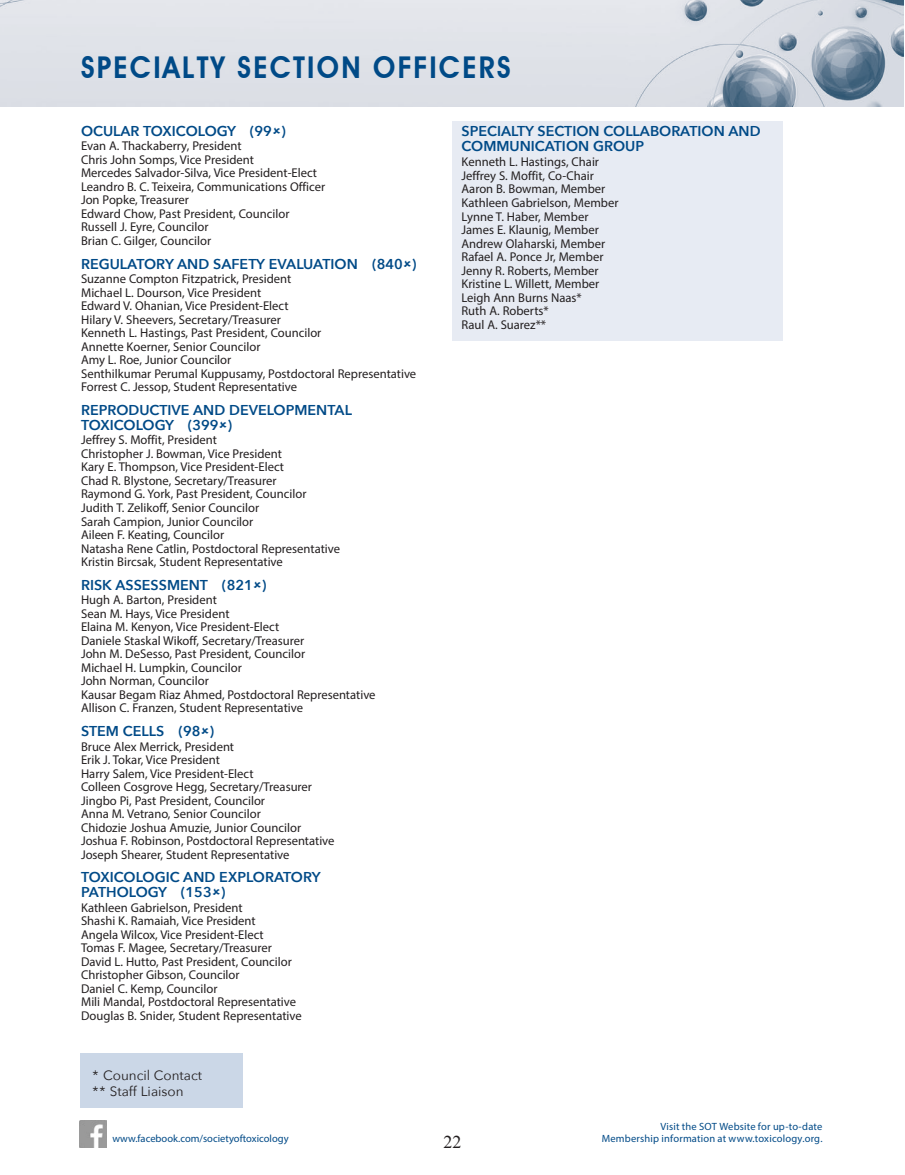
<style>
.page{position:relative;width:905px;height:1175px;background:#fff}
.page>*{position:absolute;margin:0;border:0;box-sizing:border-box;transform-origin:0 0}
.t1{font:600 30px "Avant Garde IT Cby BT";letter-spacing:.08em;color:#004a87;scale:.94 1}
.t2{font:18px "Times New Roman";color:#231f20}
.t3{font:600 14.25px/15px "Avenir Next";color:#004a87}
.t4{font:13.5px/15.8px "Avenir Next";color:#231f20}
.t5{font:12.75px/13.5px "Myriad Pro";color:#231f20}
.t6{font:10.5px "Myriad Pro";letter-spacing:.015em;color:#004a87}
.s1{font-family:"Avant Garde IT Cby BT"}
</style>
<div class="page">
<img style="left:0;top:0;width:903px;height:107px">
<img style="left:79px;top:1120px;width:28px;height:27px">
<div style="left:452px;top:122px;width:331px;height:218px;background:#e7ebf3"></div>
<div style="left:80px;top:1053px;width:162px;height:55px;background:#cbd7e7"></div>
<h1 class="t1" style="left:81px;top:49px;width:458px">SPECIALTY SECTION OFFICERS</h1>
<p class="t3" style="left:81px;top:124px;width:206px">OCULAR TOXICOLOGY (99 )</p>
<p class="t5" style="left:81px;top:139px;width:246px">Evan A. Thackaberry, President<br>Chris John Somps, Vice President<br>Mercedes Salvador-Silva, Vice President-Elect Leandro B. C. Teixeira, Communications Officer Jon Popke, Treasurer<br>Edward Chow, Past President, Councilor Russell J. Eyre, Councilor<br>Brian C. Gilger, Councilor</p>
<p class="t3" style="left:81px;top:256px;width:337px">REGULATORY AND SAFETY EVALUATION (840 )</p>
<p class="t5" style="left:81px;top:272px;width:337px">Suzanne Compton Fitzpatrick, President<br>Michael L. Dourson, Vice President<br>Edward V. Ohanian, Vice President-Elect<br>Hilary V. Sheevers, Secretary/Treasurer<br>Kenneth L. Hastings, Past President, Councilor<br>Annette Koerner, Senior Councilor<br>Amy L. Roe, Junior Councilor<br>Senthilkumar Perumal Kuppusamy, Postdoctoral Representative Forrest C. Jessop, Student Representative</p>
<p class="t3" style="left:81px;top:403px;width:272px">REPRODUCTIVE AND DEVELOPMENTAL<br>TOXICOLOGY (399 )</p>
<p class="t5" style="left:81px;top:433px;width:260px">Jeffrey S. Moffit, President<br>Christopher J. Bowman, Vice President<br>Kary E. Thompson, Vice President-Elect<br>Chad R. Blystone, Secretary/Treasurer<br>Raymond G. York, Past President, Councilor Judith T. Zelikoff, Senior Councilor<br>Sarah Campion, Junior Councilor<br>Aileen F. Keating, Councilor<br>Natasha Rene Catlin, Postdoctoral Representative Kristin Bircsak, Student Representative</p>
<p class="t3" style="left:81px;top:577px;width:187px">RISK ASSESSMENT (821 )</p>
<p class="t5" style="left:81px;top:593px;width:296px">Hugh A. Barton, President<br>Sean M. Hays, Vice President<br>Elaina M. Kenyon, Vice President-Elect<br>Daniele Staskal Wikoff, Secretary/Treasurer<br>John M. DeSesso, Past President, Councilor<br>Michael H. Lumpkin, Councilor<br>John Norman, Councilor<br>Kausar Begam Riaz Ahmed, Postdoctoral Representative Allison C. Franzen, Student Representative</p>
<p class="t3" style="left:81px;top:724px;width:135px">STEM CELLS (98 )</p>
<p class="t5" style="left:81px;top:739px;width:255px">Bruce Alex Merrick, President<br>Erik J. Tokar, Vice President<br>Harry Salem, Vice President-Elect<br>Colleen Cosgrove Hegg, Secretary/Treasurer Jingbo Pi, Past President, Councilor<br>Anna M. Vetrano, Senior Councilor<br>Chidozie Joshua Amuzie, Junior Councilor Joshua F. Robinson, Postdoctoral Representative Joseph Shearer, Student Representative</p>
<p class="t3" style="left:81px;top:870px;width:241px">TOXICOLOGIC AND EXPLORATORY<br>PATHOLOGY (153 )</p>
<p class="t5" style="left:81px;top:900px;width:222px">Kathleen Gabrielson, President<br>Shashi K. Ramaiah, Vice President<br>Angela Wilcox, Vice President-Elect<br>Tomas F. Magee, Secretary/Treasurer David L. Hutto, Past President, Councilor Christopher Gibson, Councilor<br>Daniel C. Kemp, Councilor<br>Mili Mandal, Postdoctoral Representative Douglas B. Snider, Student Representative</p>
<p class="t4" style="left:92px;top:1067px;width:111px"><span class="s1">*</span> Council Contact <span class="s1">**</span> Staff Liaison</p>
<p class="t3" style="left:461px;top:124px;width:300px">SPECIALTY SECTION COLLABORATION AND<br>COMMUNICATION GROUP</p>
<p class="t5" style="left:461px;top:155px;width:158px">Kenneth L. Hastings, Chair<br>Jeffrey S. Moffit, Co-Chair<br>Aaron B. Bowman, Member<br>Kathleen Gabrielson, Member<br>Lynne T. Haber, Member<br>James E. Klaunig, Member<br>Andrew Olaharski, Member<br>Rafael A. Ponce Jr, Member<br>Jenny R. Roberts, Member<br>Kristine L. Willett, Member<br>Leigh Ann Burns Naas*<br>Ruth A. Roberts*<br>Raul A. Suarez**</p>
<p class="t6" style="left:660px;top:1120px;width:163px">Visit the SOT Website for up-to-date</p>
<p class="t6" style="left:112px;top:1131px;width:178px">www.facebook.com/societyoftoxicology</p>
<p class="t6" style="left:601px;top:1132px;width:222px">Membership information at www.toxicology.org.</p>
<h2 class="t2" style="left:443px;top:1131px;width:19px">22</h2>
</div>
